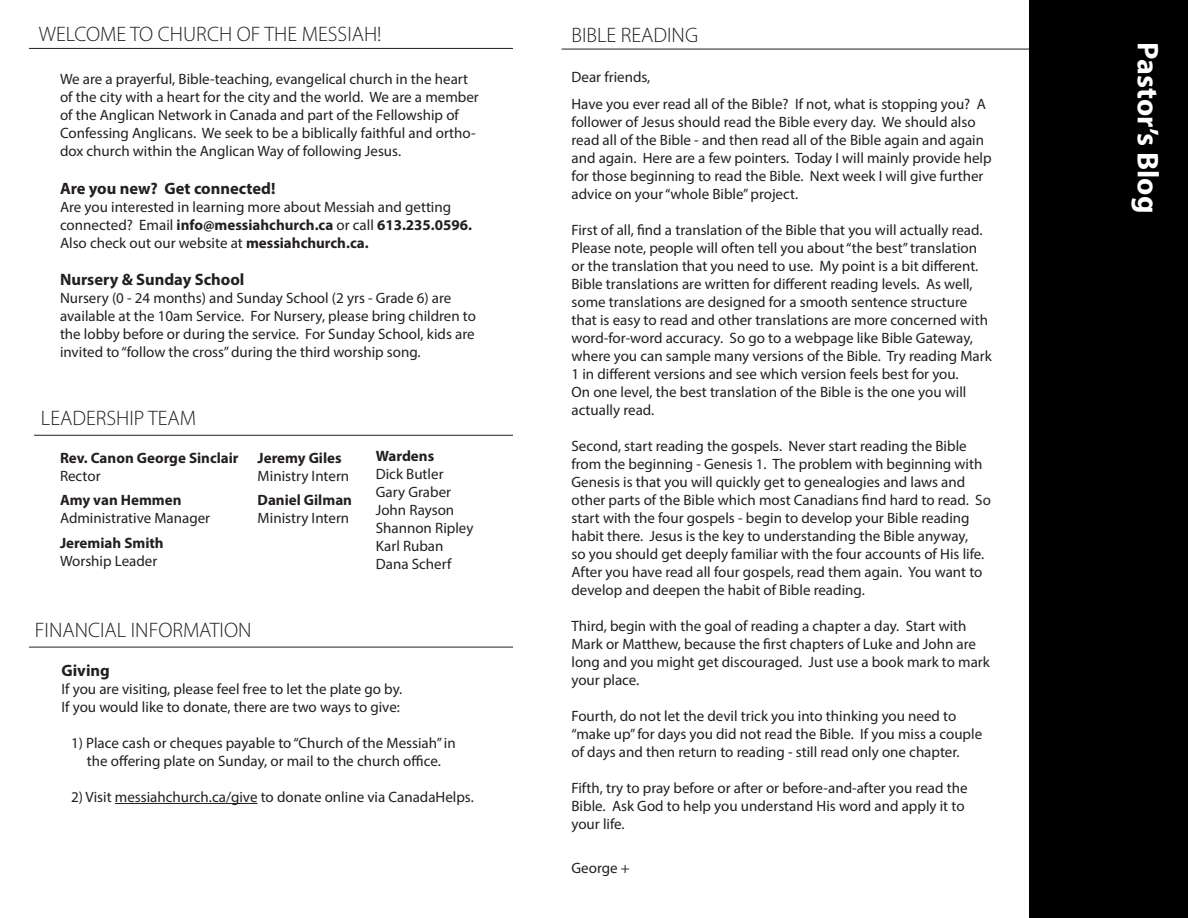
<style>
.page{position:relative;width:1188px;height:918px;background:#fff}
.page>*{position:absolute;margin:0;border:0;box-sizing:border-box;transform-origin:0 0}
.t1{font:700 30px "Myriad Pro";color:#fff}
.t2{font:300 21px "Myriad Pro";color:#231f20}
.t3{font:700 16.5px "Myriad Pro";color:#231f20}
.t4{font:15px/18px "Myriad Pro";color:#231f20}
.t5{font:700 15px/18px "Myriad Pro";color:#231f20}
.s1{font-weight:700}
.s2{font-weight:400}
</style>
<div class="page">
<hr style="left:562px;top:49px;width:467px;height:1px;background:#231f20">
<hr style="left:29px;top:48px;width:484px;height:1px;background:#231f20">
<hr style="left:34px;top:435px;width:479px;height:1px;background:#231f20">
<hr style="left:115px;top:803px;width:143px;height:1px;background:#231f20">
<hr style="left:29px;top:647px;width:484px;height:1px;background:#231f20">
<div style="left:1029px;top:0;width:159px;height:918px;background:#000"></div>
<p class="t2" style="left:39px;top:22px;width:344px">WELCOME TO CHURCH OF THE MESSIAH!</p>
<p class="t2" style="left:572px;top:24px;width:128px">BIBLE READING</p>
<p class="t4" style="left:60px;top:69px;width:420px">We are a prayerful, Bible-teaching, evangelical church in the heart of the city with a heart for the city and the world. We are a member of the Anglican Network in Canada and part of the Fellowship of Confessing Anglicans. We seek to be a biblically faithful and ortho&shy;dox church within the Anglican Way of following Jesus.</p>
<p class="t3" style="left:60px;top:178px;width:217px">Are you new? Get connected!</p>
<p class="t4" style="left:60px;top:198px;width:414px">Are you interested in learning more about Messiah and getting connected? Email <span class="s1">info@messiahchurch.ca</span> or call <span class="s1">613.235.0596.<br></span>Also check out our website at <span class="s1">messiahchurch.ca.</span></p>
<p class="t3" style="left:60px;top:269px;width:186px">Nursery &amp; Sunday School</p>
<p class="t4" style="left:60px;top:289px;width:418px">Nursery (0 - 24 months) and Sunday School (2 yrs - Grade 6) are available at the 10am Service. For Nursery, please bring children to the lobby before or during the service. For Sunday School, kids are invited to “follow the cross” during the third worship song.</p>
<p class="t2" style="left:41px;top:407px;width:157px">LEADERSHIP TEAM</p>
<p class="t5" style="left:60px;top:449px;width:180px">Rev. Canon George Sinclair<br><span class="s2">Rector</span></p>
<p class="t4" style="left:258px;top:449px;width:93px"><span class="s1">Jeremy Giles<br></span>Ministry Intern</p>
<p class="t4" style="left:376px;top:447px;width:80px"><span class="s1">Wardens<br></span>Dick Butler<br>Gary Graber<br>John Rayson</p>
<p class="t4" style="left:376px;top:519px;width:99px">Shannon Ripley<br>Karl Ruban<br>Dana Scherf</p>
<p class="t4" style="left:60px;top:491px;width:152px"><span class="s1">Amy van Hemmen<br></span>Administrative Manager</p>
<p class="t4" style="left:258px;top:491px;width:96px"><span class="s1">Daniel Gilman<br></span>Ministry Intern</p>
<p class="t5" style="left:60px;top:533px;width:105px">Jeremiah Smith<br><span class="s2">Worship Leader</span></p>
<p class="t2" style="left:35px;top:619px;width:218px">FINANCIAL INFORMATION</p>
<p class="t3" style="left:62px;top:660px;width:50px">Giving</p>
<p class="t4" style="left:62px;top:680px;width:342px">If you are visiting, please feel free to let the plate go by.</p>
<p class="t4" style="left:62px;top:698px;width:340px">If you would like to donate, there are two ways to give:</p>
<p class="t4" style="left:71px;top:734px;width:386px">1) Place cash or cheques payable to “Church of the Messiah” in</p>
<p class="t4" style="left:87px;top:752px;width:355px">the offering plate on Sunday, or mail to the church office.</p>
<p class="t4" style="left:71px;top:788px;width:404px">2) Visit messiahchurch.ca/give to donate online via CanadaHelps.</p>
<p class="t4" style="left:572px;top:68px;width:80px">Dear friends,</p>
<p class="t4" style="left:572px;top:95px;width:422px">Have you ever read all of the Bible? If not, what is stopping you? A follower of Jesus should read the Bible every day. We should also read all of the Bible - and then read all of the Bible again and again and again. Here are a few pointers. Today I will mainly provide help for those beginning to read the Bible. Next week I will give further advice on your “whole Bible” project.</p>
<p class="t4" style="left:572px;top:221px;width:422px">First of all, find a translation of the Bible that you will actually read.<br>Please note, people will often tell you about “the best” translation or the translation that you need to use. My point is a bit different.<br>Bible translations are written for different reading levels. As well, some translations are designed for a smooth sentence structure that is easy to read and other translations are more concerned with word-for-word accuracy. So go to a webpage like Bible Gateway, where you can sample many versions of the Bible. Try reading Mark 1 in different versions and see which version feels best for you.<br>On one level, the best translation of the Bible is the one you will actually read.</p>
<p class="t4" style="left:572px;top:437px;width:421px">Second, start reading the gospels. Never start reading the Bible from the beginning - Genesis 1. The problem with beginning with Genesis is that you will quickly get to genealogies and laws and other parts of the Bible which most Canadians find hard to read. So start with the four gospels - begin to develop your Bible reading habit there. Jesus is the key to understanding the Bible anyway,<br>so you should get deeply familiar with the four accounts of His life.<br>After you have read all four gospels, read them again. You want to develop and deepen the habit of Bible reading.</p>
<p class="t4" style="left:572px;top:617px;width:420px">Third, begin with the goal of reading a chapter a day. Start with Mark or Matthew, because the first chapters of Luke and John are long and you might get discouraged. Just use a book mark to mark your place.</p>
<p class="t4" style="left:572px;top:707px;width:412px">Fourth, do not let the devil trick you into thinking you need to “make up” for days you did not read the Bible. If you miss a couple of days and then return to reading - still read only one chapter.</p>
<p class="t4" style="left:572px;top:779px;width:398px">Fifth, try to pray before or after or before-and-after you read the<br>Bible. Ask God to help you understand His word and apply it to your life.</p>
<p class="t4" style="left:572px;top:858px;width:60px">George +</p>
<p class="t1" style="left:1167px;top:42px;width:173px;rotate:90deg">Pastor’s Blog</p>
</div>
